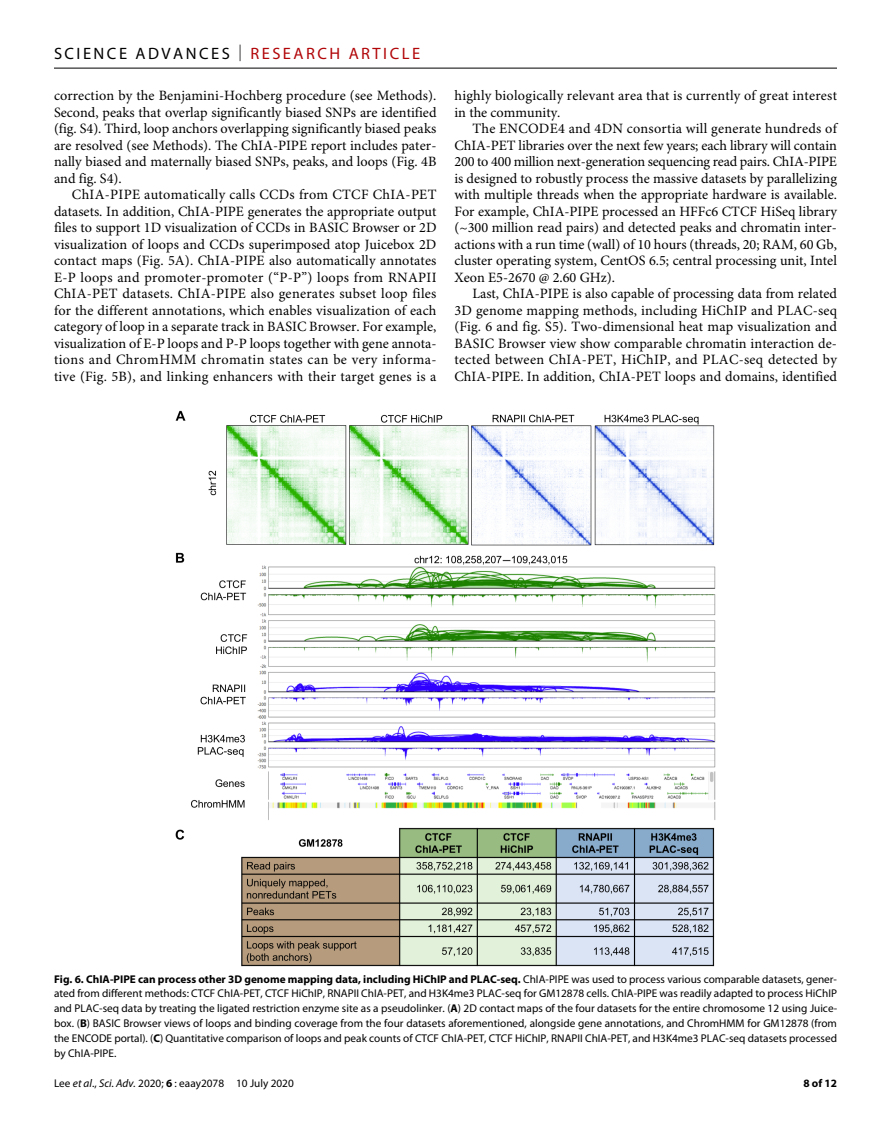
<style>
.page{position:relative;width:891px;height:1134px;background:#fff}
.page>*{position:absolute;margin:0;border:0;box-sizing:border-box;transform-origin:0 0}
.t1{font:16.5px "Myriad Pro";letter-spacing:.15em;color:#000}
.t2{font:14.25px/16.5px "Minion Pro";color:#000;text-align:justify}
.t3{font:11.25px/15px "Myriad Pro";color:#000;text-align:justify}
.t4{font:700 11.25px "Myriad Pro";color:#000}
.s1{font-weight:300}
.s2{color:#b10508}
.s3{font-weight:700}
.s4{font-style:italic}
</style>
<div class="page">
<hr style="left:54px;top:68px;width:783px;height:1px;background:#000">
<img style="left:176px;top:411px;width:540px;height:555px">
<p class="t1" style="left:54px;top:40px;width:368px">SCIENCE ADVANCES <span class="s1">|</span> <span class="s2">RESEARCH ARTICLE</span></p>
<p class="t2" style="left:54px;top:89px;width:384px">correction by the Benjamini-Hochberg procedure (see Methods).<br>Second, peaks that overlap significantly biased SNPs are identified (fig. S4). Third, loop anchors overlapping significantly biased peaks are resolved (see Methods). The ChIA-PIPE report includes pater&shy;nally biased and maternally biased SNPs, peaks, and loops (Fig. 4B and fig. S4).</p>
<p class="t2" style="left:54px;top:188px;width:384px;text-indent:18px">ChIA-PIPE automatically calls CCDs from CTCF ChIA-PET datasets. In addition, ChIA-PIPE generates the appropriate output files to support 1D visualization of CCDs in BASIC Browser or 2D visualization of loops and CCDs superimposed atop Juicebox 2D contact maps (Fig. 5A). ChIA-PIPE also automatically annotates E-P loops and promoter-promoter (“P-P”) loops from RNAPII ChIA-PET datasets. ChIA-PIPE also generates subset loop files for the different annotations, which enables visualization of each category of loop in a separate track in BASIC Browser. For example, visualization of E-P loops and P-P loops together with gene annota&shy;tions and ChromHMM chromatin states can be very informa&shy;tive (Fig. 5B), and linking enhancers with their target genes is a</p>
<p class="t2" style="left:454px;top:89px;width:384px">highly biologically relevant area that is currently of great interest in the community.</p>
<p class="t2" style="left:454px;top:122px;width:384px;text-indent:18px">The ENCODE4 and 4DN consortia will generate hundreds of ChIA-PET libraries over the next few years; each library will contain 200 to 400 million next-generation sequencing read pairs. ChIA-PIPE is designed to robustly process the massive datasets by parallelizing with multiple threads when the appropriate hardware is available.<br>For example, ChIA-PIPE processed an HFFc6 CTCF HiSeq library (~300 million read pairs) and detected peaks and chromatin inter&shy;actions with a run time (wall) of 10 hours (threads, 20; RAM, 60 Gb, cluster operating system, CentOS 6.5; central processing unit, Intel Xeon E5-2670 @ 2.60 GHz).</p>
<p class="t2" style="left:454px;top:287px;width:384px;text-indent:18px">Last, ChIA-PIPE is also capable of processing data from related 3D genome mapping methods, including HiChIP and PLAC-seq (Fig. 6 and fig. S5). Two-dimensional heat map visualization and BASIC Browser view show comparable chromatin interaction de&shy;tected between ChIA-PET, HiChIP, and PLAC-seq detected by ChIA-PIPE. In addition, ChIA-PET loops and domains, identified</p>
<p class="t3" style="left:54px;top:971px;width:785px"><span class="s3">Fig. 6. ChIA-PIPE can process other 3D genome mapping data, including HiChIP and PLAC-seq.</span> ChIA-PIPE was used to process various comparable datasets, gener&shy;ated from different methods: CTCF ChIA-PET, CTCF HiChIP, RNAPII ChIA-PET, and H3K4me3 PLAC-seq for GM12878 cells. ChIA-PIPE was readily adapted to process HiChIP and PLAC-seq data by treating the ligated restriction enzyme site as a pseudolinker. (<span class="s3">A</span>) 2D contact maps of the four datasets for the entire chromosome 12 using Juice&shy;box. (<span class="s3">B</span>) BASIC Browser views of loops and binding coverage from the four datasets aforementioned, alongside gene annotations, and ChromHMM for GM12878 (from the ENCODE portal). (<span class="s3">C</span>) Quantitative comparison of loops and peak counts of CTCF ChIA-PET, CTCF HiChIP, RNAPII ChIA-PET, and H3K4me3 PLAC-seq datasets processed by ChIA-PIPE.</p>
<p class="t3" style="left:54px;top:1076px;width:241px">Lee <span class="s4">et al</span>., <span class="s4">Sci. Adv.</span> 2020; <span class="s3">6</span> : eaay2078 10 July 2020</p>
<p class="t4" style="left:803px;top:1074px;width:35px">8 of 12</p>
</div>
